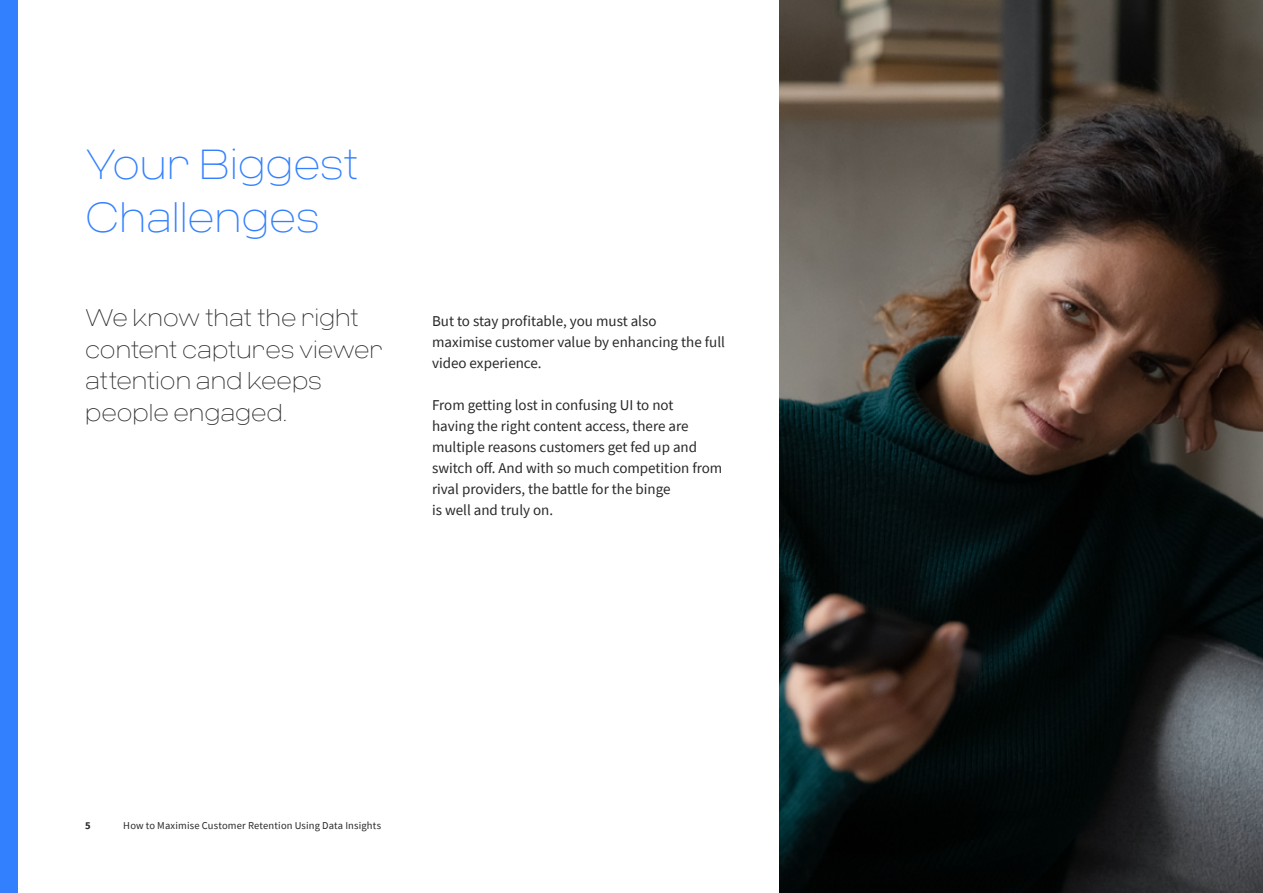
<style>
.page{position:relative;width:1263px;height:893px;background:#fff}
.page>*{position:absolute;margin:0;border:0;box-sizing:border-box;transform-origin:0 0}
.t1{font:100 42px/52.5px "Criteria CF Custom";letter-spacing:-.005em;color:#3380ff}
.t2{font:100 24px/31.5px "Criteria CF Custom";letter-spacing:-.005em;color:#282828}
.t3{font:15px/21px "Source Sans Pro";color:#282828}
.t4{font:10.5px "Source Sans Pro";letter-spacing:.015em;color:#282828}
.t5{font:700 10.5px "Source Sans Pro";color:#282828}
</style>
<div class="page">
<div style="left:0;top:0;width:17px;height:893px;background:#3380ff"></div>
<img style="left:779px;top:0;width:484px;height:893px">
<h1 class="t1" style="left:85px;top:138px;width:275px">Your Biggest<br>Challenges</h1>
<h2 class="t2" style="left:85px;top:302px;width:300px">We know that the right content captures viewer attention and keeps people engaged.</h2>
<p class="t3" style="left:432px;top:311px;width:294px">But to stay profitable, you must also<br>maximise customer value by enhancing the full video experience.</p>
<p class="t3" style="left:432px;top:395px;width:292px">From getting lost in confusing UI to not<br>having the right content access, there are multiple reasons customers get fed up and switch off. And with so much competition from rival providers, the battle for the binge<br>is well and truly on.</p>
<p class="t5" style="left:85px;top:819px;width:7px">5</p>
<p class="t4" style="left:123px;top:819px;width:259px">How to Maximise Customer Retention Using Data Insights</p>
</div>
